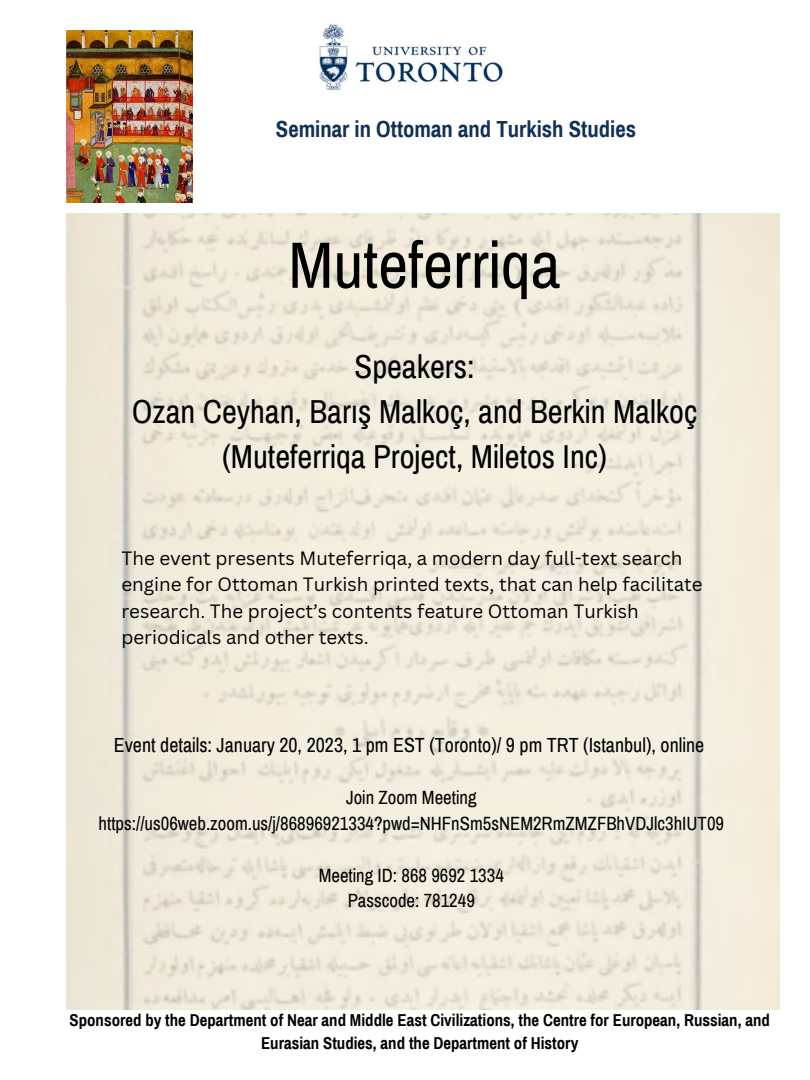
<style>
.page{position:relative;width:810px;height:1080px;background:#fff}
.page>*{position:absolute;margin:0;border:0;box-sizing:border-box;transform-origin:0 0}
.t1{font:65.62px "Archivo Narrow";color:#000}
.t2{font:32.5px/45.5px "Archivo Narrow";color:#000;text-align:center}
.t3{font:700 22.69px "Archivo Narrow";color:#103057}
.t4{font:19.94px "Archivo Narrow";color:#000}
.t5{font:18.75px/26.2px "Canva Sans";color:#000}
.t6{font:18.69px/25.8px "Archivo Narrow";color:#000;text-align:center}
.t7{font:700 16.81px/23.4px "Archivo Narrow";color:#000;text-align:center}
</style>
<div class="page">
<img style="left:319px;top:24px;width:184px;height:66px">
<img style="left:67px;top:30px;width:125px;height:172px">
<img style="left:67px;top:214px;width:713px;height:796px">
<p class="t3" style="left:276px;top:117px;width:362px">Seminar in Ottoman and Turkish Studies</p>
<h1 class="t1" style="left:288px;top:230px;width:274px">Muteferriqa</h1>
<h2 class="t2" style="left:132px;top:344px;width:567px">Speakers:<br>Ozan Ceyhan, Barış Malkoç, and Berkin Malkoç (Muteferriqa Project, Miletos Inc)</h2>
<p class="t5" style="left:122px;top:545px;width:583px">The event presents Muteferriqa, a modern day full-text search engine for Ottoman Turkish printed texts, that can help facilitate research. The project’s contents feature Ottoman Turkish periodicals and other texts.</p>
<p class="t4" style="left:114px;top:735px;width:592px">Event details: January 20, 2023, 1 pm EST (Toronto)/ 9 pm TRT (Istanbul), online</p>
<p class="t6" style="left:99px;top:785px;width:627px">Join Zoom Meeting https://us06web.zoom.us/j/86896921334?pwd=NHFnSm5sNEM2RmZMZFBhVDJlc3hIUT09</p>
<p class="t6" style="left:319px;top:862px;width:187px">Meeting ID: 868 9692 1334<br>Passcode: 781249</p>
<p class="t7" style="left:70px;top:1008px;width:702px">Sponsored by the Department of Near and Middle East Civilizations, the Centre for European, Russian, and<br>Eurasian Studies, and the Department of History</p>
</div>
